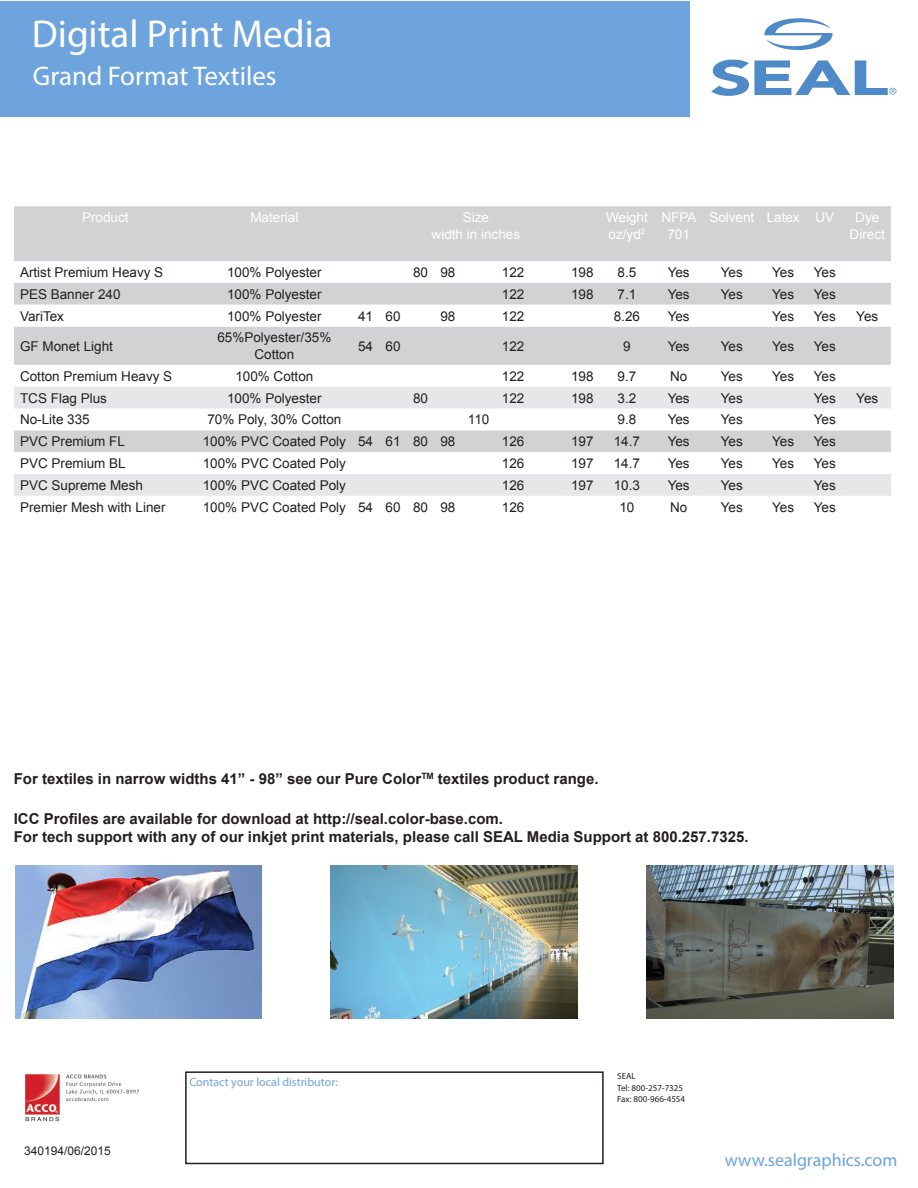
<style>
.page{position:relative;width:918px;height:1188px;background:#fff}
.page>*{position:absolute;margin:0;border:0;box-sizing:border-box;transform-origin:0 0}
.t1{font:39px "Myriad Pro";color:#fff}
.t2{font:27px "Myriad Pro";color:#fff}
.t3{font:18px "Myriad Pro";color:#6ea4dd}
.t4{font:700 15px "Arial";color:#231f20}
.t5{font:13.5px/16.5px "Arial";color:#231f20;text-align:center}
.t6{font:13.5px/16.5px "Arial";color:#fff;text-align:center}
.t7{font:12px "Myriad Pro";color:#6ea4dd}
.t8{font:12px "Arial";color:#231f20}
.t9{font:9px "Myriad Pro";color:#231f20}
</style>
<div class="page">
<div style="left:1px;top:1px;width:689px;height:116px;background:#6ea4dd"></div>
<img style="left:25px;top:1074px;width:113px;height:48px">
<div style="left:185px;top:1071px;width:419px;height:93px;border:2px solid #231f20"></div>
<div style="left:14px;top:206px;width:877px;height:55px;background:#d1d2d4"></div>
<svg style="left:14px;top:283px;width:877px;height:82px;fill:#d1d2d4"></svg>
<svg style="left:14px;top:387px;width:877px;height:109px"></svg>
<svg style="left:764px;top:18px;width:69px;height:32px"></svg>
<svg style="left:711px;top:60px;width:185px;height:36px"></svg>
<img style="left:15px;top:866px;width:247px;height:152px">
<img style="left:331px;top:866px;width:247px;height:152px">
<img style="left:647px;top:866px;width:247px;height:152px">
<p class="t1" style="left:32px;top:10px;width:302px">Digital Print Media</p>
<p class="t2" style="left:33px;top:59px;width:245px">Grand Format Textiles</p>
<p class="t6" style="left:82px;top:209px;width:48px">Product</p>
<p class="t6" style="left:250px;top:209px;width:50px">Material</p>
<p class="t6" style="left:463px;top:209px;width:28px">Size</p>
<p class="t6" style="left:432px;top:226px;width:90px">width in inches</p>
<p class="t6" style="left:606px;top:209px;width:43px">Weight</p>
<p class="t6" style="left:609px;top:226px;width:38px">oz/yd<sup>2</sup></p>
<p class="t6" style="left:662px;top:209px;width:37px">NFPA<br>701</p>
<p class="t6" style="left:709px;top:209px;width:47px">Solvent</p>
<p class="t6" style="left:767px;top:209px;width:35px">Latex</p>
<p class="t6" style="left:815px;top:209px;width:20px">UV</p>
<p class="t6" style="left:850px;top:209px;width:37px">Dye<br>Direct</p>
<p class="t5" style="left:20px;top:264px;width:145px">Artist Premium Heavy S</p>
<p class="t5" style="left:227px;top:264px;width:96px">100% Polyester</p>
<p class="t5" style="left:413px;top:264px;width:17px">80</p>
<p class="t5" style="left:440px;top:264px;width:17px">98</p>
<p class="t5" style="left:502px;top:264px;width:24px">122</p>
<p class="t5" style="left:571px;top:264px;width:24px">198</p>
<p class="t5" style="left:618px;top:264px;width:20px">8.5</p>
<p class="t5" style="left:668px;top:264px;width:24px">Yes</p>
<p class="t5" style="left:721px;top:264px;width:24px">Yes</p>
<p class="t5" style="left:772px;top:264px;width:24px">Yes</p>
<p class="t5" style="left:814px;top:264px;width:24px">Yes</p>
<p class="t5" style="left:20px;top:286px;width:102px">PES Banner 240</p>
<p class="t5" style="left:227px;top:286px;width:96px">100% Polyester</p>
<p class="t5" style="left:502px;top:286px;width:24px">122</p>
<p class="t5" style="left:571px;top:286px;width:24px">198</p>
<p class="t5" style="left:618px;top:286px;width:20px">7.1</p>
<p class="t5" style="left:668px;top:286px;width:24px">Yes</p>
<p class="t5" style="left:721px;top:286px;width:24px">Yes</p>
<p class="t5" style="left:772px;top:286px;width:24px">Yes</p>
<p class="t5" style="left:814px;top:286px;width:24px">Yes</p>
<p class="t5" style="left:20px;top:308px;width:46px">VariTex</p>
<p class="t5" style="left:227px;top:308px;width:96px">100% Polyester</p>
<p class="t5" style="left:358px;top:308px;width:17px">41</p>
<p class="t5" style="left:386px;top:308px;width:17px">60</p>
<p class="t5" style="left:440px;top:308px;width:17px">98</p>
<p class="t5" style="left:502px;top:308px;width:24px">122</p>
<p class="t5" style="left:614px;top:308px;width:28px">8.26</p>
<p class="t5" style="left:668px;top:308px;width:24px">Yes</p>
<p class="t5" style="left:772px;top:308px;width:24px">Yes</p>
<p class="t5" style="left:814px;top:308px;width:24px">Yes</p>
<p class="t5" style="left:856px;top:308px;width:24px">Yes</p>
<p class="t5" style="left:20px;top:338px;width:95px">GF Monet Light</p>
<p class="t5" style="left:217px;top:330px;width:116px">65%Polyester/35%<br>Cotton</p>
<p class="t5" style="left:358px;top:338px;width:17px">54</p>
<p class="t5" style="left:386px;top:338px;width:17px">60</p>
<p class="t5" style="left:502px;top:338px;width:24px">122</p>
<p class="t5" style="left:623px;top:338px;width:9px">9</p>
<p class="t5" style="left:668px;top:338px;width:24px">Yes</p>
<p class="t5" style="left:721px;top:338px;width:24px">Yes</p>
<p class="t5" style="left:772px;top:338px;width:24px">Yes</p>
<p class="t5" style="left:814px;top:338px;width:24px">Yes</p>
<p class="t5" style="left:20px;top:368px;width:154px">Cotton Premium Heavy S</p>
<p class="t5" style="left:235px;top:368px;width:80px">100% Cotton</p>
<p class="t5" style="left:502px;top:368px;width:24px">122</p>
<p class="t5" style="left:571px;top:368px;width:24px">198</p>
<p class="t5" style="left:618px;top:368px;width:20px">9.7</p>
<p class="t5" style="left:670px;top:368px;width:19px">No</p>
<p class="t5" style="left:721px;top:368px;width:24px">Yes</p>
<p class="t5" style="left:772px;top:368px;width:24px">Yes</p>
<p class="t5" style="left:814px;top:368px;width:24px">Yes</p>
<p class="t5" style="left:20px;top:390px;width:89px">TCS Flag Plus</p>
<p class="t5" style="left:227px;top:390px;width:96px">100% Polyester</p>
<p class="t5" style="left:413px;top:390px;width:17px">80</p>
<p class="t5" style="left:502px;top:390px;width:24px">122</p>
<p class="t5" style="left:571px;top:390px;width:24px">198</p>
<p class="t5" style="left:618px;top:390px;width:20px">3.2</p>
<p class="t5" style="left:668px;top:390px;width:24px">Yes</p>
<p class="t5" style="left:721px;top:390px;width:24px">Yes</p>
<p class="t5" style="left:814px;top:390px;width:24px">Yes</p>
<p class="t5" style="left:856px;top:390px;width:24px">Yes</p>
<p class="t5" style="left:20px;top:412px;width:71px">No-Lite 335</p>
<p class="t5" style="left:207px;top:412px;width:136px">70% Poly, 30% Cotton</p>
<p class="t5" style="left:468px;top:412px;width:23px">110</p>
<p class="t5" style="left:618px;top:412px;width:20px">9.8</p>
<p class="t5" style="left:668px;top:412px;width:24px">Yes</p>
<p class="t5" style="left:721px;top:412px;width:24px">Yes</p>
<p class="t5" style="left:814px;top:412px;width:24px">Yes</p>
<p class="t5" style="left:20px;top:433px;width:107px">PVC Premium FL</p>
<p class="t5" style="left:203px;top:433px;width:145px">100% PVC Coated Poly</p>
<p class="t5" style="left:358px;top:433px;width:17px">54</p>
<p class="t5" style="left:386px;top:433px;width:17px">61</p>
<p class="t5" style="left:413px;top:433px;width:17px">80</p>
<p class="t5" style="left:440px;top:433px;width:17px">98</p>
<p class="t5" style="left:502px;top:433px;width:24px">126</p>
<p class="t5" style="left:571px;top:433px;width:24px">197</p>
<p class="t5" style="left:614px;top:433px;width:28px">14.7</p>
<p class="t5" style="left:668px;top:433px;width:24px">Yes</p>
<p class="t5" style="left:721px;top:433px;width:24px">Yes</p>
<p class="t5" style="left:772px;top:433px;width:24px">Yes</p>
<p class="t5" style="left:814px;top:433px;width:24px">Yes</p>
<p class="t5" style="left:20px;top:455px;width:107px">PVC Premium BL</p>
<p class="t5" style="left:203px;top:455px;width:145px">100% PVC Coated Poly</p>
<p class="t5" style="left:502px;top:455px;width:24px">126</p>
<p class="t5" style="left:571px;top:455px;width:24px">197</p>
<p class="t5" style="left:614px;top:455px;width:28px">14.7</p>
<p class="t5" style="left:668px;top:455px;width:24px">Yes</p>
<p class="t5" style="left:721px;top:455px;width:24px">Yes</p>
<p class="t5" style="left:772px;top:455px;width:24px">Yes</p>
<p class="t5" style="left:814px;top:455px;width:24px">Yes</p>
<p class="t5" style="left:20px;top:477px;width:125px">PVC Supreme Mesh</p>
<p class="t5" style="left:203px;top:477px;width:145px">100% PVC Coated Poly</p>
<p class="t5" style="left:502px;top:477px;width:24px">126</p>
<p class="t5" style="left:571px;top:477px;width:24px">197</p>
<p class="t5" style="left:614px;top:477px;width:28px">10.3</p>
<p class="t5" style="left:668px;top:477px;width:24px">Yes</p>
<p class="t5" style="left:721px;top:477px;width:24px">Yes</p>
<p class="t5" style="left:814px;top:477px;width:24px">Yes</p>
<p class="t5" style="left:20px;top:499px;width:147px">Premier Mesh with Liner</p>
<p class="t5" style="left:203px;top:499px;width:145px">100% PVC Coated Poly</p>
<p class="t5" style="left:358px;top:499px;width:17px">54</p>
<p class="t5" style="left:386px;top:499px;width:17px">60</p>
<p class="t5" style="left:413px;top:499px;width:17px">80</p>
<p class="t5" style="left:440px;top:499px;width:17px">98</p>
<p class="t5" style="left:502px;top:499px;width:24px">126</p>
<p class="t5" style="left:619px;top:499px;width:17px">10</p>
<p class="t5" style="left:670px;top:499px;width:19px">No</p>
<p class="t5" style="left:721px;top:499px;width:24px">Yes</p>
<p class="t5" style="left:772px;top:499px;width:24px">Yes</p>
<p class="t5" style="left:814px;top:499px;width:24px">Yes</p>
<p class="t4" style="left:14px;top:769px;width:586px">For textiles in narrow widths 41” - 98” see our Pure Color<sup>TM</sup> textiles product range.</p>
<p class="t4" style="left:14px;top:809px;width:491px">ICC Profiles are available for download at http://seal.color-base.com.</p>
<p class="t4" style="left:14px;top:827px;width:736px">For tech support with any of our inkjet print materials, please call SEAL Media Support at 800.257.7325.</p>
<p class="t8" style="left:24px;top:1143px;width:88px">340194/06/2015</p>
<p class="t7" style="left:189px;top:1075px;width:150px">Contact your local distributor:</p>
<p class="t9" style="left:617px;top:1070px;width:20px">SEAL</p>
<p class="t9" style="left:617px;top:1083px;width:67px">Tel: 800-257-7325</p>
<p class="t9" style="left:617px;top:1093px;width:69px">Fax: 800-966-4554</p>
<p class="t3" style="left:725px;top:1148px;width:174px">www.sealgraphics.com</p>
</div>
